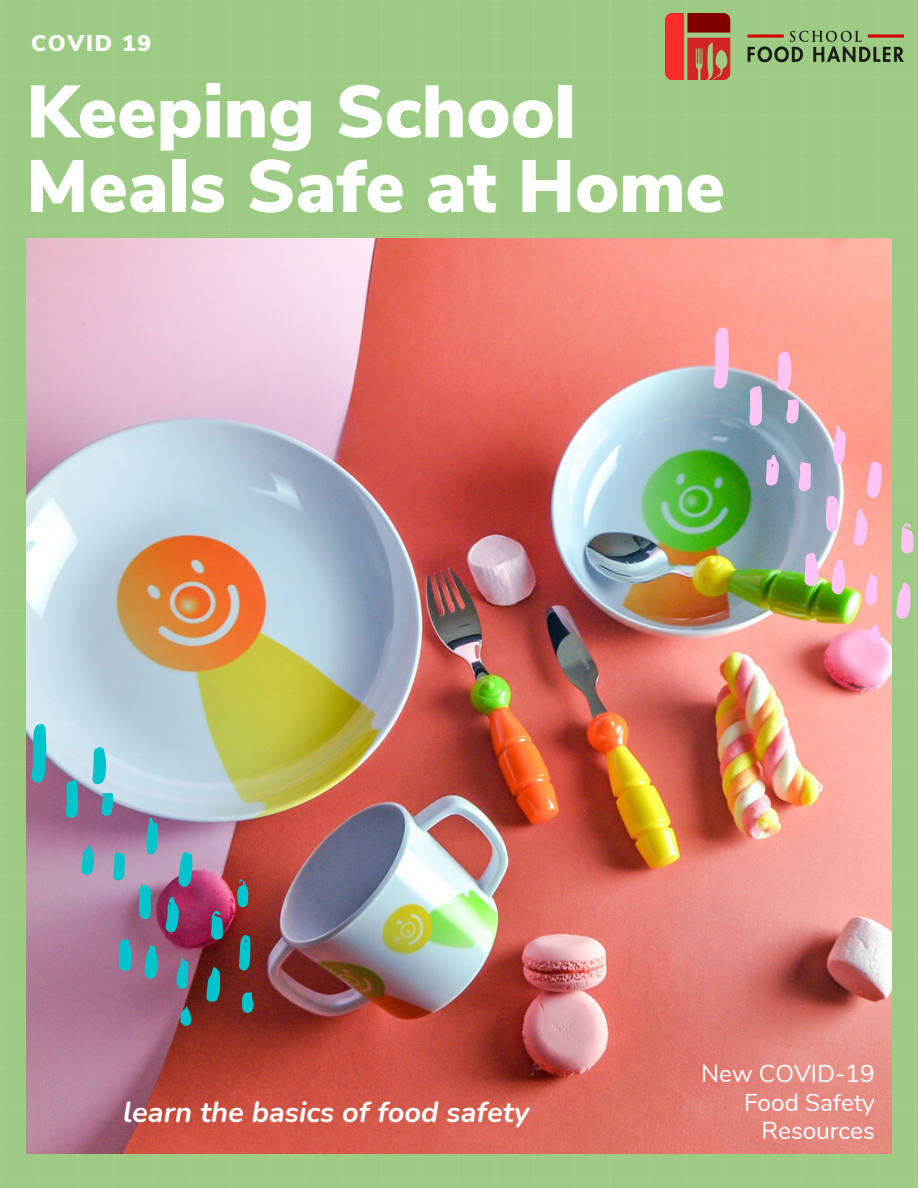
<style>
.page{position:relative;width:918px;height:1188px;background:#fff}
.page>*{position:absolute;margin:0;border:0;box-sizing:border-box;transform-origin:0 0}
.t1{font:900 73.8px "Nunito Sans";color:#fff}
.t2{font:italic 700 28.95px "Nunito";color:#fff}
.t3{font:24.45px/28.7px "Nunito";color:#fff;text-align:right}
.t4{font:900 22.5px "Nunito Sans";letter-spacing:.075em;color:#fff}
</style>
<div class="page">
<img style="left:0;top:0;width:918px;height:1188px">
<img style="left:666px;top:14px;width:237px;height:65px">
<p class="t4" style="left:31px;top:29px;width:121px">COVID 19</p>
<p class="t1" style="left:26px;top:63px;width:551px">Keeping School</p>
<p class="t1" style="left:26px;top:137px;width:700px">Meals Safe at Home</p>
<p class="t2" style="left:123px;top:1093px;width:408px">learn the basics of food safety</p>
<p class="t3" style="left:701px;top:1060px;width:175px">New COVID-19<br>Food Safety<br>Resources</p>
</div>
